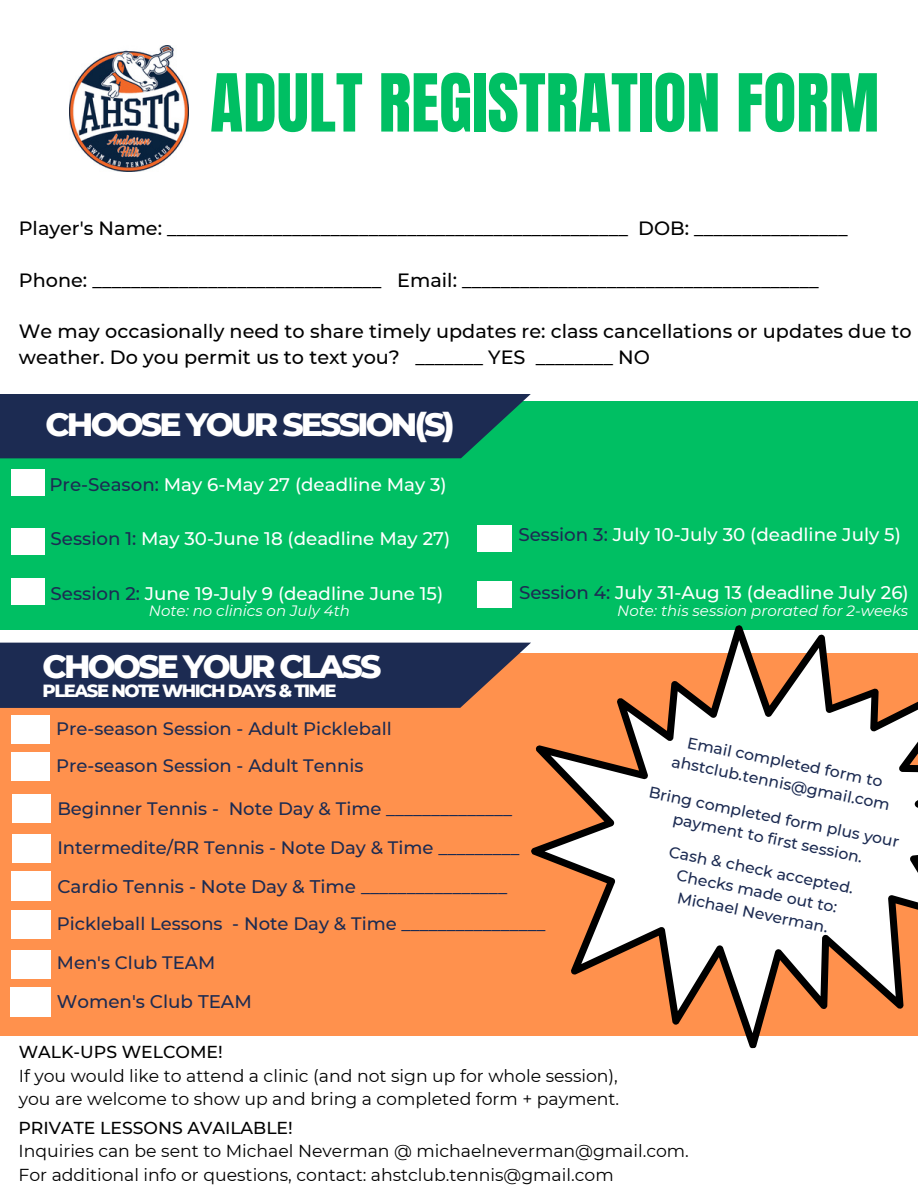
<style>
.page{position:relative;width:918px;height:1188px;background:#fff}
.page>*{position:absolute;margin:0;border:0;box-sizing:border-box;transform-origin:0 0}
.t1{font:67.95px "Anton";color:#00bf63}
.t2{font:800 33px "Montserrat";letter-spacing:-.085em;color:#fff}
.t3{font:500 19.2px/25.8px "Montserrat";color:#000}
.t4{font:500 18.3px "Montserrat";color:#fff}
.t5{font:500 18.3px "Montserrat";color:#1c2b52}
.t6{font:500 18px/39px "Montserrat";color:#1c2b52}
.t7{font:800 18px "Montserrat";letter-spacing:-.085em;color:#fff}
.t8{font:17.25px/23.7px "Montserrat";color:#000}
.t9{font:500 17.25px "Montserrat";color:#000}
.t10{font:500 15.6px/21.5px "Montserrat";color:#1c2b52;text-align:center}
.t11{font:italic 15px "Montserrat";color:#fff}
.s1{color:#1c2b52}
</style>
<div class="page">
<img style="left:69px;top:46px;width:119px;height:126px">
<div style="left:0;top:402px;width:918px;height:228px;background:#00bf63"></div>
<div style="left:0;top:653px;width:918px;height:382px;background:#ff914d"></div>
<div style="left:0;top:643px;width:512px;height:65px;background:#1c2b52"></div>
<svg style="left:512px;top:625px;width:406px;height:424px;fill:#fff"></svg>
<div style="left:12px;top:794px;width:39px;height:29px;background:#fff"></div>
<div style="left:12px;top:834px;width:39px;height:29px;background:#fff"></div>
<div style="left:11px;top:872px;width:40px;height:29px;background:#fff"></div>
<div style="left:12px;top:910px;width:38px;height:29px;background:#fff"></div>
<div style="left:12px;top:950px;width:38px;height:28px;background:#fff"></div>
<div style="left:11px;top:987px;width:39px;height:29px;background:#fff"></div>
<div style="left:0;top:394px;width:531px;height:64px;background:#1c2b52"></div>
<div style="left:478px;top:525px;width:34px;height:27px;background:#fff"></div>
<div style="left:478px;top:581px;width:34px;height:26px;background:#fff"></div>
<div style="left:11px;top:528px;width:34px;height:27px;background:#fff"></div>
<div style="left:11px;top:578px;width:34px;height:27px;background:#fff"></div>
<div style="left:11px;top:469px;width:34px;height:27px;background:#fff"></div>
<div style="left:11px;top:715px;width:38px;height:29px;background:#fff"></div>
<div style="left:11px;top:752px;width:38px;height:29px;background:#fff"></div>
<h1 class="t1" style="left:210px;top:54px;width:671px">ADULT REGISTRATION FORM</h1>
<p class="t3" style="left:19px;top:215px;width:831px">Player's Name: ________________________________________________ DOB: ________________</p>
<p class="t3" style="left:19px;top:267px;width:802px">Phone: ______________________________ Email: _____________________________________</p>
<p class="t3" style="left:19px;top:319px;width:894px">We may occasionally need to share timely updates re: class cancellations or updates due to weather. Do you permit us to text you? _______ YES ________ NO</p>
<h2 class="t2" style="left:45px;top:404px;width:411px">CHOOSE YOUR SESSION(S)</h2>
<p class="t4" style="left:49px;top:474px;width:399px"><span class="s1">Pre-Season:</span> May 6-May 27 (deadline May 3)</p>
<p class="t4" style="left:51px;top:527px;width:401px"><span class="s1">Session 1:</span> May 30-June 18 (deadline May 27)</p>
<p class="t4" style="left:51px;top:582px;width:394px"><span class="s1">Session 2:</span> June 19-July 9 (deadline June 15)</p>
<p class="t11" style="left:149px;top:602px;width:203px">Note: no clinics on July 4th</p>
<h2 class="t2" style="left:43px;top:646px;width:340px">CHOOSE YOUR CLASS</h2>
<p class="t7" style="left:43px;top:680px;width:296px">PLEASE NOTE WHICH DAYS &amp; TIME</p>
<p class="t4" style="left:518px;top:523px;width:384px"><span class="s1">Session 3:</span> July 10-July 30 (deadline July 5)</p>
<p class="t4" style="left:519px;top:582px;width:391px"><span class="s1">Session 4:</span> July 31-Aug 13 (deadline July 26)</p>
<p class="t11" style="left:617px;top:602px;width:293px">Note: this session prorated for 2-weeks</p>
<p class="t6" style="left:56px;top:710px;width:337px;line-height:36.8px">Pre-season Session - Adult Pickleball<br>Pre-season Session - Adult Tennis</p>
<p class="t6" style="left:57px;top:789px;width:464px">Beginner Tennis - Note Day &amp; Time ______________<br>Intermedite/RR Tennis - Note Day &amp; Time _________</p>
<p class="t5" style="left:57px;top:875px;width:451px">Cardio Tennis - Note Day &amp; Time ________________</p>
<p class="t6" style="left:57px;top:905px;width:490px">Pickleball Lessons - Note Day &amp; Time ________________<br>Men's Club TEAM</p>
<p class="t5" style="left:57px;top:991px;width:196px">Women's Club TEAM</p>
<p class="t9" style="left:19px;top:1041px;width:205px">WALK-UPS WELCOME!</p>
<p class="t8" style="left:19px;top:1064px;width:602px">If you would like to attend a clinic (and not sign up for whole session), you are welcome to show up and bring a completed form + payment.</p>
<p class="t10" style="left:678px;top:730px;width:224px;rotate:11deg">Email completed form to ahstclub.tennis@gmail.com</p>
<p class="t10" style="left:651px;top:782px;width:256px;rotate:11deg">Bring completed form plus your</p>
<p class="t10" style="left:671px;top:842px;width:189px;rotate:11deg">Cash &amp; check accepted.</p>
<p class="t10" style="left:675px;top:809px;width:195px;rotate:11deg">payment to first session.</p>
<p class="t10" style="left:679px;top:865px;width:165px;rotate:11deg">Checks made out to:<br>Michael Neverman.</p>
<p class="t9" style="left:19px;top:1117px;width:276px">PRIVATE LESSONS AVAILABLE!</p>
<p class="t8" style="left:19px;top:1139px;width:672px">Inquiries can be sent to Michael Neverman @ michaelneverman@gmail.com.<br>For additional info or questions, contact: ahstclub.tennis@gmail.com</p>
</div>
